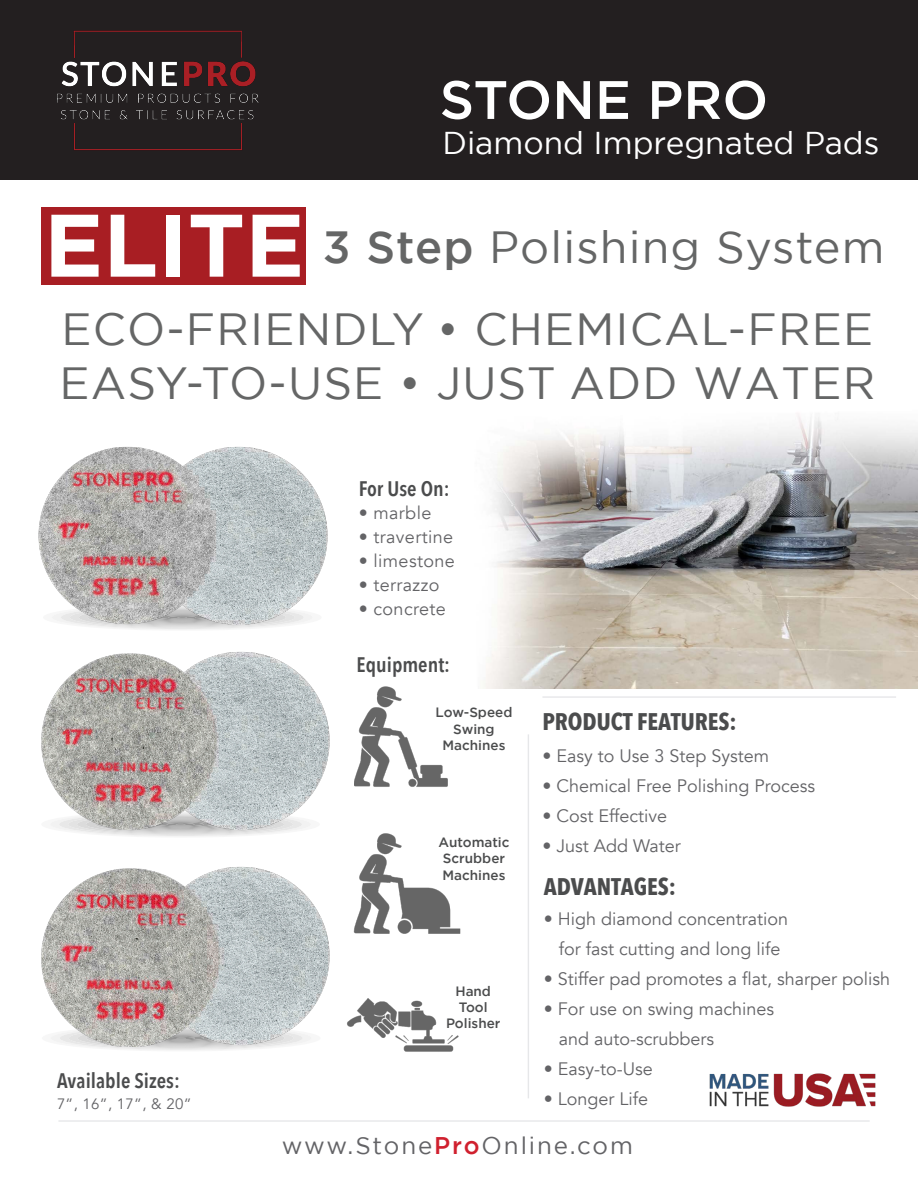
<style>
.page{position:relative;width:918px;height:1188px;background:#fff}
.page>*{position:absolute;margin:0;border:0;box-sizing:border-box;transform-origin:0 0}
.t1{font:700 88.5px "Gotham";color:#fff}
.t2{font:500 54px "Gotham";color:#fff}
.t3{font:45px/54px "Gotham";letter-spacing:.025em;color:#656666}
.t4{font:31.5px "Gotham";color:#fff}
.t5{font:24.15px "Gotham";letter-spacing:.08em;color:#636366}
.t6{font:700 24px "Avenir Next Condensed";color:#4b4c4d}
.t7{font:600 21px "Avenir Next Condensed";color:#4b4c4d}
.t8{font:18px/30px "Avenir";color:#636366;text-align:center}
.t9{font:18px "Avenir";letter-spacing:.02em;color:#636366}
.t10{font:15px "Avenir";color:#636366}
.t11{font:500 13.5px/16.2px "Gotham";color:#4b4c4d;text-align:center}
.s1{font-weight:500}
.s2{font-weight:500;color:#d0202e}
</style>
<div class="page">
<img style="left:483px;top:414px;width:435px;height:274px">
<div style="left:41px;top:208px;width:265px;height:77px;background:#a81e23"></div>
<svg style="left:109px;top:627px;width:146px;height:3px"></svg>
<img style="left:353px;top:833px;width:108px;height:101px">
<hr style="left:58px;top:1120px;width:812px;height:2px;background:#e6e7e9">
<hr style="left:542px;top:696px;width:354px;height:2px;background:#e6e7e9">
<img style="left:709px;top:1073px;width:167px;height:34px">
<img style="left:354px;top:686px;width:94px;height:101px">
<div style="left:0;top:0;width:918px;height:179px;background:#231f20"></div>
<img style="left:38px;top:447px;width:290px;height:180px">
<svg style="left:84px;top:832px;width:193px;height:5px"></svg>
<img style="left:41px;top:652px;width:289px;height:180px">
<svg style="left:97px;top:1047px;width:168px;height:3px"></svg>
<hr style="left:528px;top:734px;width:1px;height:364px;background:#e6e7e9">
<img style="left:347px;top:998px;width:112px;height:54px">
<img style="left:35px;top:30px;width:245px;height:178px">
<img style="left:41px;top:867px;width:289px;height:180px">
<h2 class="t2" style="left:440px;top:64px;width:330px">STONE PRO</h2>
<h1 class="t1" style="left:44px;top:187px;width:262px">ELITE</h1>
<h3 class="t4" style="left:442px;top:123px;width:439px">Diamond Impregnated Pads</h3>
<h3 class="t3" style="left:323px;top:219px;width:563px"><span class="s1">3 Step</span> Polishing System</h3>
<h3 class="t3" style="left:59px;top:301px;width:817px">ECO-FRIENDLY • CHEMICAL-FREE<br>EASY-TO-USE • JUST ADD WATER</h3>
<p class="t7" style="left:359px;top:471px;width:92px">For Use On:</p>
<p class="t8" style="left:359px;top:498px;width:74px">• marble</p>
<p class="t9" style="left:359px;top:526px;width:96px">• travertine</p>
<p class="t9" style="left:359px;top:550px;width:97px">• limestone</p>
<p class="t9" style="left:359px;top:574px;width:82px">• terrazzo</p>
<p class="t9" style="left:359px;top:598px;width:88px">• concrete</p>
<p class="t7" style="left:57px;top:1063px;width:124px">Available Sizes:</p>
<p class="t10" style="left:57px;top:1095px;width:136px">7”, 16”, 17”, &amp; 20”</p>
<p class="t7" style="left:357px;top:647px;width:95px">Equipment:</p>
<p class="t11" style="left:436px;top:704px;width:78px">Low-Speed<br>Swing<br>Machines</p>
<p class="t11" style="left:438px;top:834px;width:73px">Automatic<br>Scrubber<br>Machines</p>
<p class="t11" style="left:446px;top:983px;width:56px">Hand<br>Tool<br>Polisher</p>
<h3 class="t6" style="left:542px;top:707px;width:196px">PRODUCT FEATURES:</h3>
<p class="t8" style="left:542px;top:741px;width:228px">• Easy to Use 3 Step System</p>
<p class="t8" style="left:542px;top:771px;width:274px">• Chemical Free Polishing Process</p>
<p class="t8" style="left:542px;top:801px;width:126px">• Cost Effective</p>
<p class="t8" style="left:542px;top:831px;width:140px">• Just Add Water</p>
<h3 class="t6" style="left:544px;top:872px;width:134px">ADVANTAGES:</h3>
<p class="t8" style="left:544px;top:904px;width:246px">• High diamond concentration for fast cutting and long life</p>
<p class="t8" style="left:544px;top:964px;width:348px">• Stiffer pad promotes a flat, sharper polish</p>
<p class="t8" style="left:559px;top:994px;width:217px;text-align:left;text-indent:-15px">• For use on swing machines and auto-scrubbers</p>
<p class="t8" style="left:544px;top:1054px;width:111px">• Easy-to-Use</p>
<p class="t8" style="left:544px;top:1084px;width:106px">• Longer Life</p>
<h3 class="t5" style="left:282px;top:1130px;width:353px">www.Stone<span class="s2">Pro</span>Online.com</h3>
</div>
